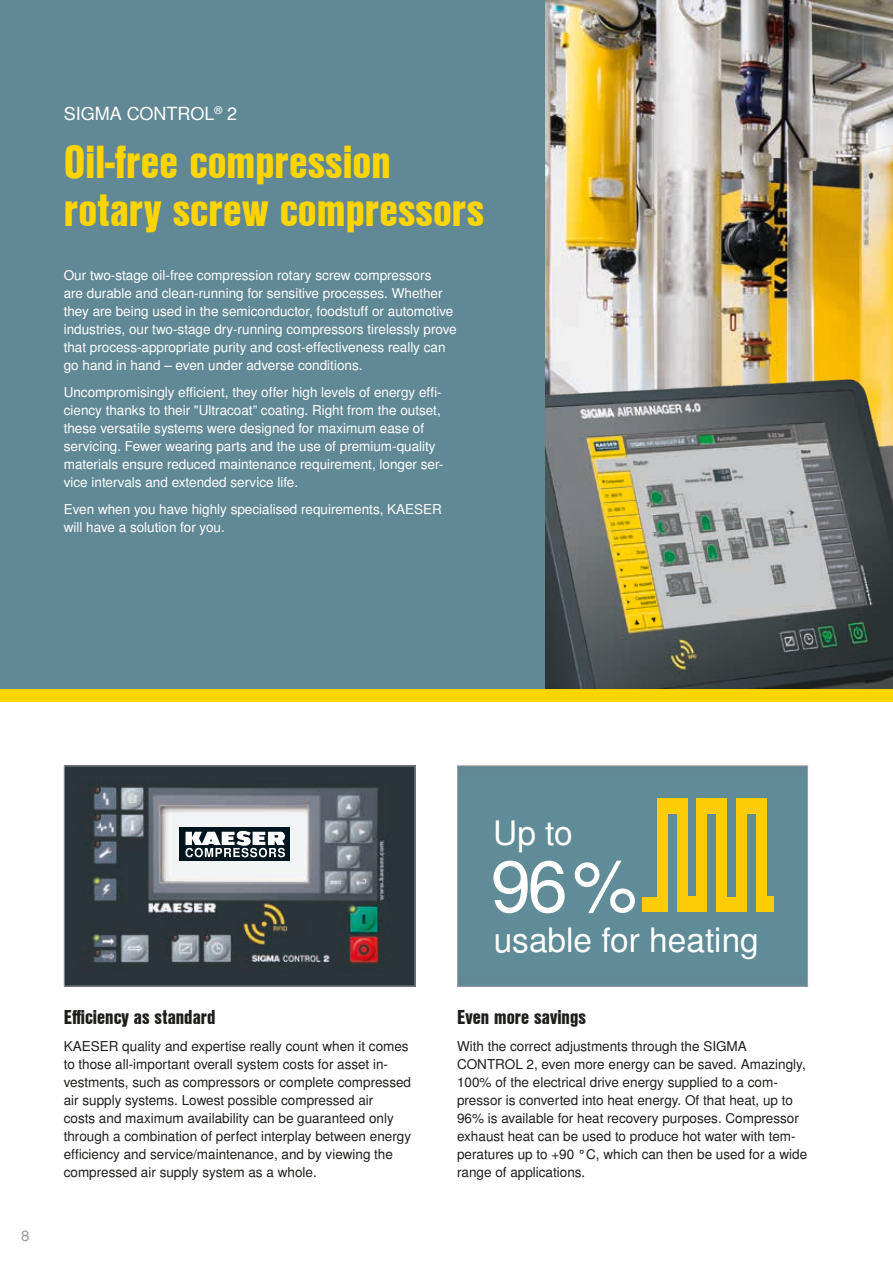
<style>
.page{position:relative;width:893px;height:1263px;background:#fff}
.page>*{position:absolute;margin:0;border:0;box-sizing:border-box;transform-origin:0 0}
.t1{font:71.85px "Nimbus San L";color:#fff}
.t2{font:45px/48px "Nimbus San L Bla Con";color:#ffd500}
.t3{font:33.45px "Nimbus San L";color:#fff}
.t4{font:19.5px "Nimbus San L Bla Con";color:#1d1d1b}
.t5{font:18px "Nimbus San L";color:#fff}
.t6{font:15px "Nimbus San L";color:#9d9d9d}
.t7{font:13.5px/18px "Nimbus San L";color:#fff}
.t8{font:13.5px/18px "Nimbus San L";color:#1d1d1b}
</style>
<div class="page">
<div style="left:0;top:0;width:546px;height:689px;background:#618995"></div>
<img style="left:546px;top:0;width:347px;height:191px">
<div style="left:0;top:689px;width:893px;height:13px;background:#ffd500"></div>
<img style="left:546px;top:191px;width:347px;height:498px">
<img style="left:66px;top:767px;width:348px;height:217px">
<div style="left:64px;top:765px;width:352px;height:221px;border:1px solid #9d9d9d"></div>
<div style="left:180px;top:827px;width:110px;height:34px;background:#00151d"></div>
<svg style="left:185px;top:830px;width:100px;height:27px"></svg>
<div style="left:457px;top:766px;width:350px;height:220px;background:#618995"></div>
<div style="left:642px;top:897px;width:26px;height:14px;background:#ffcc08"></div>
<div style="left:657px;top:799px;width:11px;height:112px;background:#ffcc08"></div>
<div style="left:657px;top:798px;width:30px;height:16px;background:#ffcc08"></div>
<div style="left:677px;top:798px;width:10px;height:113px;background:#ffcc08"></div>
<div style="left:677px;top:896px;width:30px;height:15px;background:#ffcc08"></div>
<div style="left:696px;top:799px;width:11px;height:112px;background:#ffcc08"></div>
<div style="left:696px;top:798px;width:30px;height:16px;background:#ffcc08"></div>
<div style="left:716px;top:798px;width:11px;height:113px;background:#ffcc08"></div>
<div style="left:721px;top:897px;width:26px;height:14px;background:#ffcc08"></div>
<div style="left:736px;top:799px;width:11px;height:112px;background:#ffcc08"></div>
<div style="left:736px;top:798px;width:30px;height:16px;background:#ffcc08"></div>
<div style="left:756px;top:798px;width:10px;height:113px;background:#ffcc08"></div>
<div style="left:756px;top:896px;width:18px;height:15px;background:#ffcc08"></div>
<div style="left:457px;top:765px;width:351px;height:221px;border:1px solid #9d9d9d"></div>
<h3 class="t5" style="left:64px;top:103px;width:175px">SIGMA CONTROL<sup>®</sup> 2</h3>
<h2 class="t2" style="left:64px;top:136px;width:422px">Oil-free compression rotary screw compressors</h2>
<p class="t7" style="left:64px;top:267px;width:394px">Our two-stage oil-free compression rotary screw compressors<br>are durable and clean-running for sensitive processes. Whether they are being used in the semiconductor, foodstuff or automotive industries, our two-stage dry-running compressors tirelessly prove that process-appropriate purity and cost-effectiveness really can go hand in hand – even under adverse conditions.</p>
<p class="t7" style="left:64px;top:384px;width:381px">Uncompromisingly efficient, they offer high levels of energy effi&shy;ciency thanks to their "Ultracoat” coating. Right from the outset, these versatile systems were designed for maximum ease of servicing. Fewer wearing parts and the use of premium-quality materials ensure reduced maintenance requirement, longer ser&shy;vice intervals and extended service life.</p>
<p class="t7" style="left:64px;top:501px;width:380px">Even when you have highly specialised requirements, KAESER will have a solution for you.</p>
<p class="t6" style="left:21px;top:1226px;width:10px">8</p>
<h3 class="t4" style="left:64px;top:1003px;width:153px">Efficiency as standard</h3>
<p class="t8" style="left:64px;top:1038px;width:349px">KAESER quality and expertise really count when it comes to those all-important overall system costs for asset in&shy;vestments, such as compressors or complete compressed air supply systems. Lowest possible compressed air<br>costs and maximum availability can be guaranteed only through a combination of perfect interplay between energy efficiency and service/maintenance, and by viewing the compressed air supply system as a whole.</p>
<h3 class="t3" style="left:493px;top:813px;width:81px">Up to</h3>
<h1 class="t1" style="left:491px;top:843px;width:148px">96%</h1>
<h3 class="t3" style="left:494px;top:920px;width:267px">usable for heating</h3>
<h3 class="t4" style="left:457px;top:1003px;width:130px">Even more savings</h3>
<p class="t8" style="left:457px;top:1038px;width:352px">With the correct adjustments through the SIGMA CONTROL 2, even more energy can be saved. Amazingly, 100% of the electrical drive energy supplied to a com&shy;pressor is converted into heat energy. Of that heat, up to 96% is available for heat recovery purposes. Compressor exhaust heat can be used to produce hot water with tem&shy;peratures up to +90 °C, which can then be used for a wide range of applications.</p>
</div>
